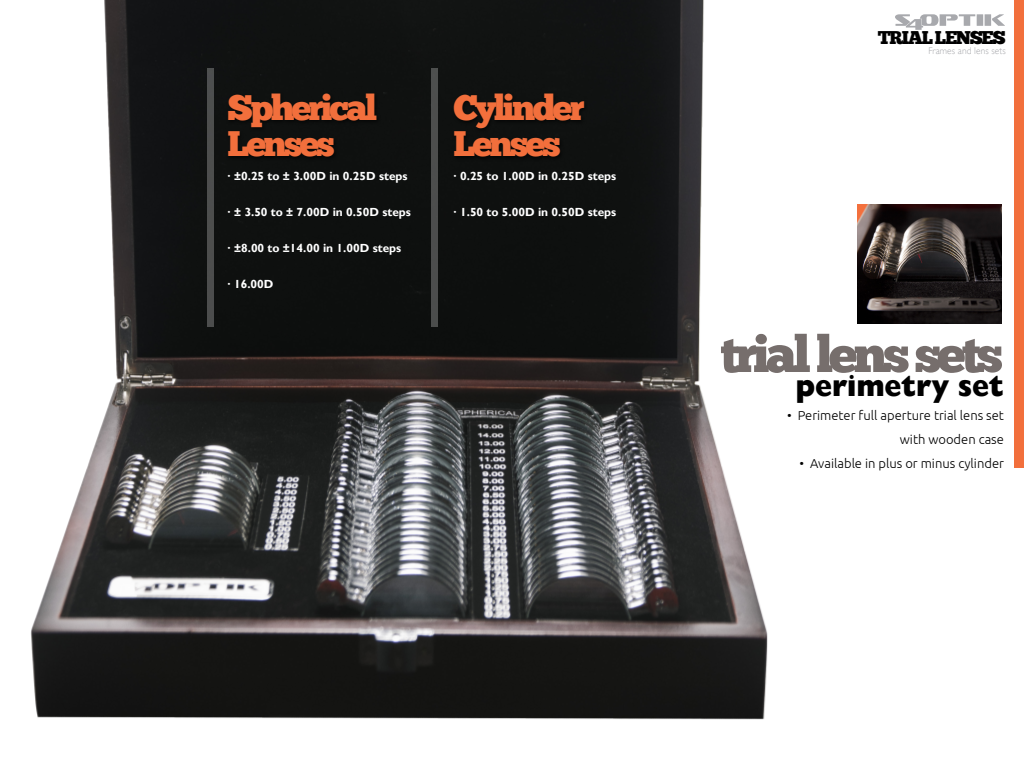
<style>
.page{position:relative;width:1024px;height:768px;background:#fff}
.page>*{position:absolute;margin:0;border:0;box-sizing:border-box;transform-origin:0 0}
.t1{font:51px "Chunk Five Ex";letter-spacing:-.075em;color:#766e6c}
.t2{font:35.3px/36px "Chunk Five Ex";letter-spacing:-.075em;color:#f26f3c}
.t3{font:800 29.4px "Gill Sans";letter-spacing:-.005em;color:#000;scale:.95 1}
.t4{font:18.4px "Chunk Five Ex";letter-spacing:-.075em;color:#000}
.t5{font:300 13px/24px "Ubuntu";color:#000;text-align:right}
.t6{font:700 11.8px "Gill Sans";color:#fff}
.t7{font:300 9.8px "Gill Sans";letter-spacing:.01em;color:#a8a9ad;scale:.95 1}
</style>
<div class="page">
<img style="left:31px;top:0;width:737px;height:720px">
<img style="left:857px;top:204px;width:144px;height:120px">
<div style="left:226px;top:92px;width:155px;height:70px;background:#0c0d0d"></div>
<div style="left:452px;top:92px;width:136px;height:70px;background:#0c0d0c"></div>
<div style="left:432px;top:69px;width:6px;height:258px;background:#4c4d4d"></div>
<div style="left:207px;top:69px;width:7px;height:258px;background:#4d4e4d"></div>
<div style="left:977px;top:14px;width:6px;height:12px;background:#a8a9ad"></div>
<svg style="left:992px;top:14px;width:13px;height:12px"></svg>
<div style="left:985px;top:14px;width:6px;height:12px;background:#a8a9ad"></div>
<svg style="left:895px;top:14px;width:80px;height:16px"></svg>
<div style="left:1014px;top:0;width:10px;height:468px;background:#f26f3c"></div>
<p class="t2" style="left:228px;top:89px;width:151px">Spherical<br>Lenses</p>
<p class="t2" style="left:454px;top:89px;width:133px">Cylinder<br>Lenses</p>
<p class="t6" style="left:228px;top:169px;width:182px">· ±0.25 to ± 3.00D in 0.25D steps</p>
<p class="t6" style="left:228px;top:205px;width:185px">· ± 3.50 to ± 7.00D in 0.50D steps</p>
<p class="t6" style="left:228px;top:241px;width:175px">· ±8.00 to ±14.00 in 1.00D steps</p>
<p class="t6" style="left:228px;top:277px;width:47px">· 16.00D</p>
<p class="t6" style="left:454px;top:169px;width:164px">· 0.25 to 1.00D in 0.25D steps</p>
<p class="t6" style="left:454px;top:205px;width:164px">· 1.50 to 5.00D in 0.50D steps</p>
<h3 class="t4" style="left:878px;top:24px;width:129px">TRIAL LENSES</h3>
<p class="t7" style="left:928px;top:45px;width:83px">Frames and lens sets</p>
<p class="t1" style="left:720px;top:316px;width:284px">trial lens sets</p>
<p class="t3" style="left:796px;top:369px;width:221px">perimetry set</p>
<p class="t5" style="left:787px;top:403px;width:218px">• Perimeter full aperture trial lens set with wooden case</p>
<p class="t5" style="left:799px;top:451px;width:206px">• Available in plus or minus cylinder</p>
</div>
